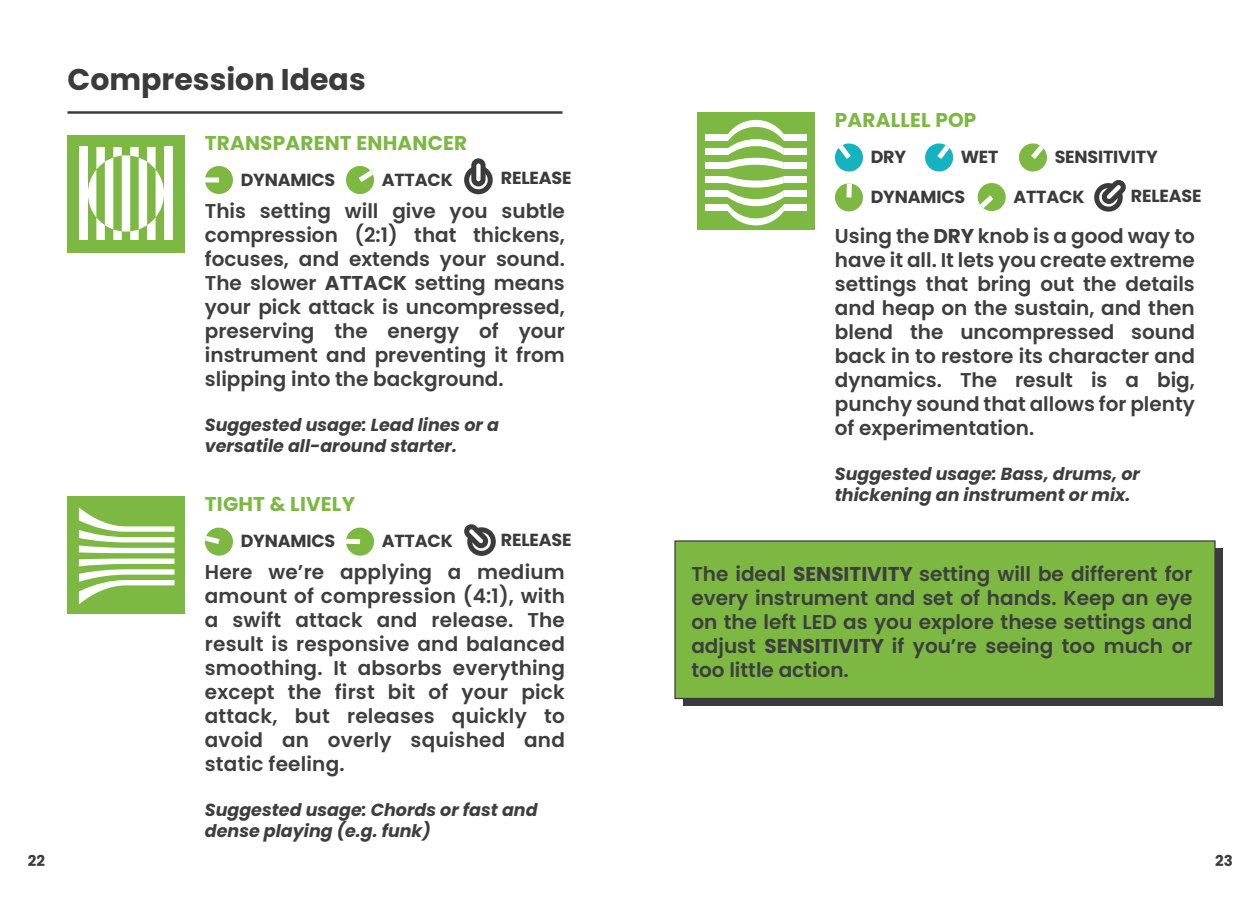
<style>
.page{position:relative;width:1260px;height:900px;background:#fff}
.page>*{position:absolute;margin:0;border:0;box-sizing:border-box;transform-origin:0 0}
.t1{font:700 30px "Poppins";color:#3a3b3a}
.t2{font:600 20px/24px "Poppins";color:#3e3e3f;text-align:justify}
.t3{font:700 20px "Poppins";letter-spacing:.01em;color:#7cb842}
.t4{font:italic 700 17.5px/21px "Poppins";color:#3e3e3f}
.t5{font:700 17.5px "Poppins";letter-spacing:-.01em;color:#3a3b3a}
.t6{font:700 15px "Poppins";color:#3a3b3a}
.s1{font-weight:700}
</style>
<div class="page">
<div style="left:698px;top:112px;width:117px;height:118px;background:#7cb842"></div>
<svg style="left:835px;top:143px;width:28px;height:29px"></svg>
<div style="left:683px;top:548px;width:540px;height:158px;background:#3a3b3a"></div>
<svg style="left:1019px;top:143px;width:28px;height:29px"></svg>
<hr style="left:68px;top:111px;width:494px;height:3px;background:#3a3b3a">
<div style="left:68px;top:135px;width:117px;height:117px;background:#7cb842"></div>
<svg style="left:346px;top:166px;width:28px;height:28px"></svg>
<svg style="left:204px;top:166px;width:29px;height:28px"></svg>
<div style="left:205px;top:177px;width:14px;height:6px;background:#fff"></div>
<svg style="left:467px;top:168px;width:23px;height:24px"></svg>
<div style="left:464px;top:166px;width:29px;height:28px;border:5px solid #3a3b3a;border-radius:50%"></div>
<div style="left:474px;top:161px;width:9px;height:23px;background:#fff;border-radius:5px"></div>
<div style="left:471px;top:158px;width:15px;height:28px;border:5px solid #3a3b3a;border-radius:5px"></div>
<div style="left:68px;top:497px;width:117px;height:117px;background:#7cb842"></div>
<svg style="left:346px;top:527px;width:28px;height:29px"></svg>
<div style="left:346px;top:539px;width:14px;height:5px;background:#fff"></div>
<svg style="left:205px;top:527px;width:28px;height:29px"></svg>
<svg style="left:464px;top:524px;width:32px;height:32px"></svg>
<svg style="left:925px;top:143px;width:29px;height:29px"></svg>
<svg style="left:835px;top:183px;width:28px;height:29px"></svg>
<div style="left:846px;top:183px;width:6px;height:14px;background:#fff"></div>
<svg style="left:1094px;top:180px;width:32px;height:32px"></svg>
<div style="left:674px;top:540px;width:542px;height:159px;background:#7cb842;border:1px solid #3a3b3a"></div>
<svg style="left:977px;top:183px;width:29px;height:29px"></svg>
<div style="left:79px;top:147px;width:9px;height:93px;background:#fff"></div>
<div style="left:164px;top:147px;width:9px;height:93px;background:#fff"></div>
<svg style="left:88px;top:147px;width:76px;height:93px"></svg>
<svg style="left:79px;top:559px;width:95px;height:45px"></svg>
<svg style="left:79px;top:508px;width:95px;height:45px"></svg>
<div style="left:705px;top:162px;width:23px;height:7px;background:#fff"></div>
<div style="left:705px;top:148px;width:23px;height:7px;background:#fff"></div>
<div style="left:784px;top:162px;width:22px;height:7px;background:#fff"></div>
<div style="left:784px;top:148px;width:22px;height:7px;background:#fff"></div>
<div style="left:705px;top:134px;width:23px;height:7px;background:#fff"></div>
<div style="left:784px;top:134px;width:22px;height:7px;background:#fff"></div>
<svg style="left:728px;top:120px;width:56px;height:49px"></svg>
<div style="left:784px;top:176px;width:22px;height:7px;background:#fff"></div>
<div style="left:784px;top:190px;width:22px;height:7px;background:#fff"></div>
<div style="left:705px;top:176px;width:23px;height:7px;background:#fff"></div>
<div style="left:705px;top:190px;width:23px;height:7px;background:#fff"></div>
<div style="left:784px;top:204px;width:22px;height:7px;background:#fff"></div>
<div style="left:705px;top:204px;width:23px;height:7px;background:#fff"></div>
<svg style="left:728px;top:176px;width:56px;height:50px"></svg>
<h1 class="t1" style="left:68px;top:62px;width:300px">Compression Ideas</h1>
<p class="t3" style="left:205px;top:131px;width:264px">TRANSPARENT ENHANCER</p>
<p class="t5" style="left:241px;top:169px;width:96px">DYNAMICS</p>
<p class="t5" style="left:382px;top:169px;width:73px">ATTACK</p>
<p class="t5" style="left:501px;top:168px;width:72px">RELEASE</p>
<p class="t2" style="left:205px;top:199px;width:362px">This setting will give you subtle compression (2:1) that thickens, focuses, and extends your sound.<br>The slower <span class="s1">ATTACK</span> setting means your pick attack is uncompressed, preserving the energy of your instrument and preventing it from slipping into the background.</p>
<p class="t4" style="left:205px;top:414px;width:296px">Suggested usage: Lead lines or a versatile all-around starter.</p>
<p class="t3" style="left:205px;top:493px;width:152px">TIGHT &amp; LIVELY</p>
<p class="t5" style="left:241px;top:531px;width:96px">DYNAMICS</p>
<p class="t5" style="left:382px;top:531px;width:73px">ATTACK</p>
<p class="t5" style="left:501px;top:530px;width:72px">RELEASE</p>
<p class="t2" style="left:205px;top:561px;width:362px">Here we’re applying a medium amount of compression (4:1), with a swift attack and release. The result is responsive and balanced smoothing. It absorbs everything except the first bit of your pick attack, but releases quickly to avoid an overly squished and static feeling.</p>
<p class="t4" style="left:205px;top:800px;width:334px">Suggested usage: Chords or fast and dense playing (e.g. funk)</p>
<p class="t3" style="left:835px;top:109px;width:143px">PARALLEL POP</p>
<p class="t5" style="left:871px;top:147px;width:37px">DRY</p>
<p class="t5" style="left:1055px;top:147px;width:105px">SENSITIVITY</p>
<p class="t5" style="left:961px;top:147px;width:39px">WET</p>
<p class="t5" style="left:871px;top:187px;width:96px">DYNAMICS</p>
<p class="t5" style="left:1131px;top:186px;width:72px">RELEASE</p>
<p class="t5" style="left:1013px;top:186px;width:73px">ATTACK</p>
<p class="t2" style="left:835px;top:224px;width:362px">Using the <span class="s1">DRY</span> knob is a good way to have it all. It lets you create extreme settings that bring out the details and heap on the sustain, and then blend the uncompressed sound back in to restore its character and dynamics. The result is a big, punchy sound that allows for plenty of experimentation.</p>
<p class="t4" style="left:835px;top:464px;width:307px">Suggested usage: Bass, drums, or thickening an instrument or mix.</p>
<p class="t2" style="left:691px;top:562px;width:503px">The ideal <span class="s1">SENSITIVITY</span> setting will be different for every instrument and set of hands. Keep an eye on the left LED as you explore these settings and adjust <span class="s1">SENSITIVITY</span> if you’re seeing too much or too little action.</p>
<p class="t6" style="left:28px;top:852px;width:19px">22</p>
<p class="t6" style="left:1215px;top:852px;width:19px">23</p>
</div>
